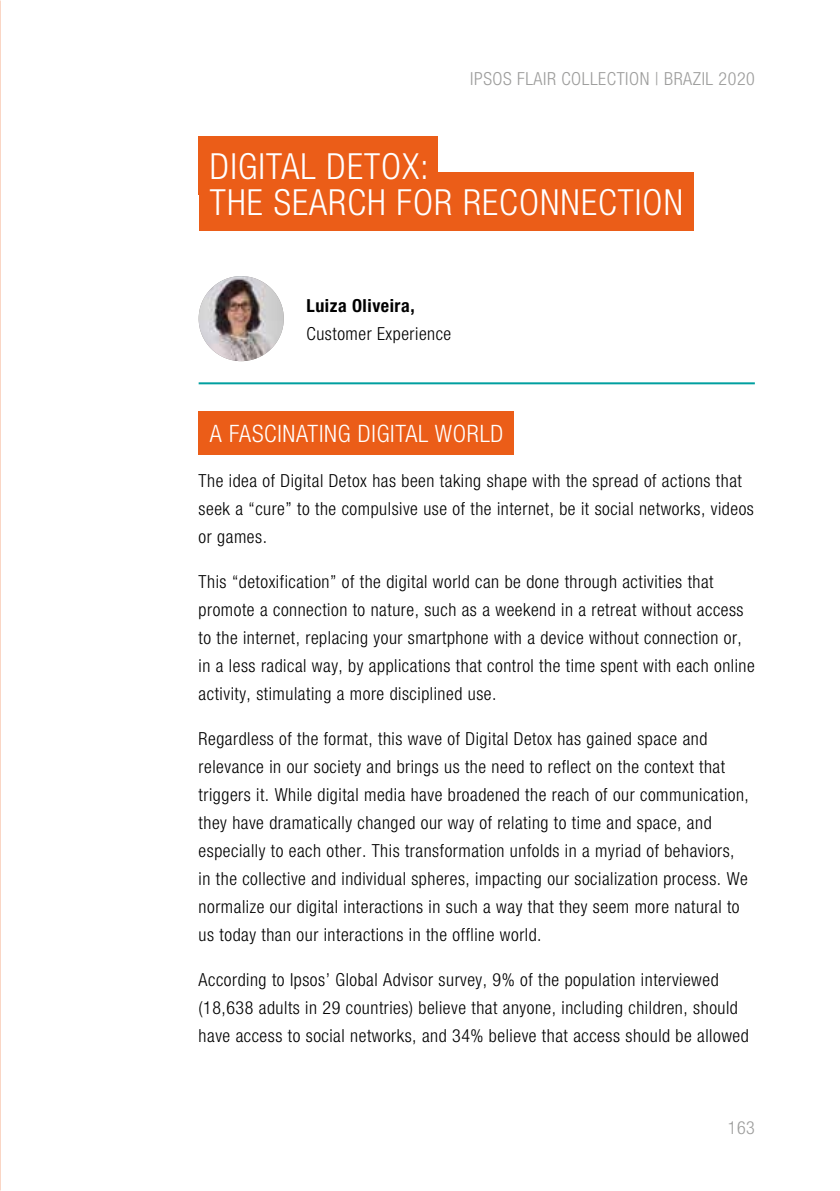
<style>
.page{position:relative;width:840px;height:1191px;background:#fff}
.page>*{position:absolute;margin:0;border:0;box-sizing:border-box;transform-origin:0 0}
.t1{font:300 condensed 36px/36px "Helvetica Neue LT Std";letter-spacing:.03em;color:#fff}
.t2{font:300 condensed 24px "Helvetica Neue LT Std";letter-spacing:.03em;color:#fff}
.t3{font:300 condensed 18px/28px "Helvetica Neue LT Std";letter-spacing:.03em;color:#000}
.t4{font:300 condensed 18px "Helvetica Neue LT Std";letter-spacing:.03em;color:#9d9d9c}
.t5{font:700 condensed 18px "Helvetica Neue LT Std";letter-spacing:.03em;color:#000}
</style>
<div class="page">
<div style="left:198px;top:136px;width:239px;height:59px;background:#eb5d18"></div>
<div style="left:198px;top:172px;width:495px;height:59px;background:#eb5d18"></div>
<img style="left:198px;top:276px;width:85px;height:85px;border-radius:43px">
<div style="left:198px;top:410px;width:316px;height:44px;background:#eb5d18"></div>
<hr style="left:198px;top:382px;width:556px;height:2px;background:#009fa0">
<img style="left:0;top:0;width:1px;height:1191px">
<p class="t4" style="left:470px;top:68px;width:286px">IPSOS FLAIR COLLECTION | BRAZIL 2020</p>
<h1 class="t1" style="left:210px;top:148px;width:474px">DIGITAL DETOX:<br>THE SEARCH FOR RECONNECTION</h1>
<p class="t5" style="left:306px;top:294px;width:110px">Luiza Oliveira,</p>
<p class="t3" style="left:306px;top:319px;width:146px">Customer Experience</p>
<h2 class="t2" style="left:210px;top:419px;width:295px">A FASCINATING DIGITAL WORLD</h2>
<p class="t3" style="left:198px;top:466px;width:556px">The idea of Digital Detox has been taking shape with the spread of actions that seek a “cure” to the compulsive use of the internet, be it social networks, videos or games.</p>
<p class="t3" style="left:198px;top:567px;width:557px">This “detoxification” of the digital world can be done through activities that promote a connection to nature, such as a weekend in a retreat without access to the internet, replacing your smartphone with a device without connection or, in a less radical way, by applications that control the time spent with each online activity, stimulating a more disciplined use.</p>
<p class="t3" style="left:198px;top:724px;width:551px">Regardless of the format, this wave of Digital Detox has gained space and relevance in our society and brings us the need to reflect on the context that triggers it. While digital media have broadened the reach of our communication, they have dramatically changed our way of relating to time and space, and especially to each other. This transformation unfolds in a myriad of behaviors, in the collective and individual spheres, impacting our socialization process. We normalize our digital interactions in such a way that they seem more natural to us today than our interactions in the offline world.</p>
<p class="t3" style="left:198px;top:965px;width:551px">According to Ipsos’ Global Advisor survey, 9% of the population interviewed (18,638 adults in 29 countries) believe that anyone, including children, should have access to social networks, and 34% believe that access should be allowed</p>
<p class="t4" style="left:727px;top:1117px;width:28px">163</p>
</div>
